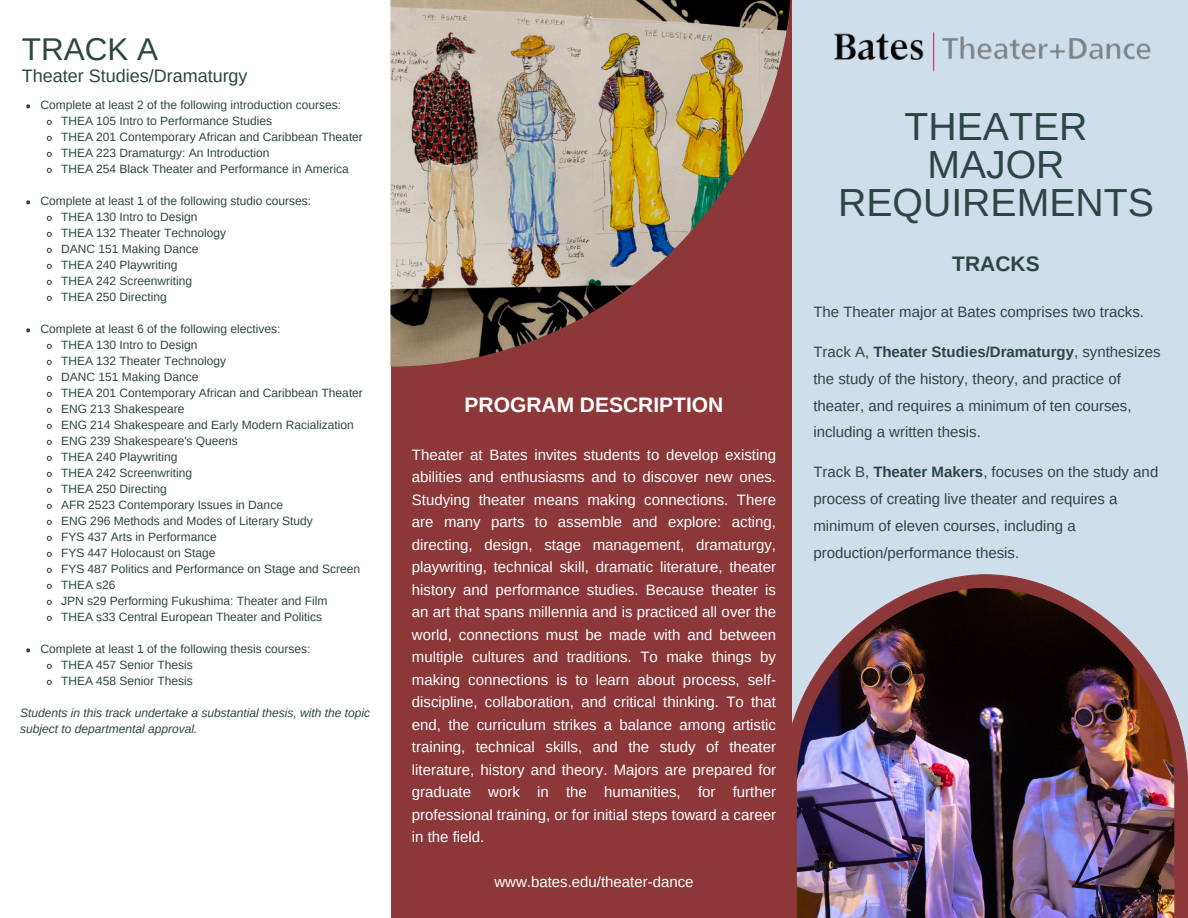
<style>
.page{position:relative;width:1188px;height:918px;background:#8c3839}
.page>*{position:absolute;margin:0;border:0;box-sizing:border-box;transform-origin:0 0}
.t1{font:39.15px/38.2px "Arimo";color:#2b4743;text-align:center}
.t2{font:31.5px "Arimo";color:#2b4743}
.t3{font:700 21px "Arimo";color:#fff}
.t4{font:700 21px "Arimo";color:#2b4743}
.t5{font:18px "Arimo";color:#2b4743}
.t6{font:15px/22.5px "Arimo";color:#fff;text-align:justify}
.t7{font:15px/26.8px "Arimo";color:#2b4743}
.t8{font:12px "Arimo";color:#2b4743}
.t9{font:italic 12px/16px "Arimo";color:#2b4743}
.s1{font-weight:700}
</style>
<div class="page">
<div style="left:792px;top:0;width:396px;height:918px;background:#cedeeb"></div>
<div style="left:0;top:0;width:390px;height:918px;background:#fff"></div>
<img style="left:390px;top:0;width:401px;height:367px">
<img style="left:834px;top:31px;width:317px;height:41px">
<img style="left:792px;top:574px;width:396px;height:344px">
<svg style="left:26px;top:104px;width:4px;height:4px"></svg>
<svg style="left:46px;top:119px;width:6px;height:6px"></svg>
<svg style="left:46px;top:135px;width:6px;height:6px"></svg>
<svg style="left:46px;top:151px;width:6px;height:6px"></svg>
<svg style="left:46px;top:167px;width:6px;height:6px"></svg>
<svg style="left:26px;top:200px;width:4px;height:4px"></svg>
<svg style="left:46px;top:215px;width:6px;height:6px"></svg>
<svg style="left:46px;top:231px;width:6px;height:6px"></svg>
<svg style="left:46px;top:247px;width:6px;height:6px"></svg>
<svg style="left:46px;top:263px;width:6px;height:6px"></svg>
<svg style="left:46px;top:279px;width:6px;height:6px"></svg>
<svg style="left:46px;top:295px;width:6px;height:6px"></svg>
<svg style="left:26px;top:328px;width:4px;height:4px"></svg>
<svg style="left:46px;top:343px;width:6px;height:6px"></svg>
<svg style="left:46px;top:359px;width:6px;height:6px"></svg>
<svg style="left:46px;top:375px;width:6px;height:6px"></svg>
<svg style="left:46px;top:391px;width:6px;height:6px"></svg>
<svg style="left:46px;top:407px;width:6px;height:6px"></svg>
<svg style="left:46px;top:423px;width:6px;height:6px"></svg>
<svg style="left:46px;top:439px;width:6px;height:6px"></svg>
<svg style="left:46px;top:455px;width:6px;height:6px"></svg>
<svg style="left:46px;top:471px;width:6px;height:6px"></svg>
<svg style="left:46px;top:487px;width:6px;height:6px"></svg>
<svg style="left:46px;top:503px;width:6px;height:6px"></svg>
<svg style="left:46px;top:519px;width:6px;height:6px"></svg>
<svg style="left:46px;top:535px;width:6px;height:6px"></svg>
<svg style="left:46px;top:551px;width:6px;height:6px"></svg>
<svg style="left:46px;top:567px;width:6px;height:6px"></svg>
<svg style="left:46px;top:583px;width:6px;height:6px"></svg>
<svg style="left:46px;top:599px;width:6px;height:6px"></svg>
<svg style="left:46px;top:615px;width:6px;height:6px"></svg>
<svg style="left:26px;top:648px;width:4px;height:4px"></svg>
<svg style="left:46px;top:663px;width:6px;height:6px"></svg>
<svg style="left:46px;top:679px;width:6px;height:6px"></svg>
<h2 class="t2" style="left:22px;top:32px;width:138px">TRACK A</h2>
<h2 class="t5" style="left:22px;top:65px;width:227px">Theater Studies/Dramaturgy</h2>
<p class="t8" style="left:41px;top:98px;width:302px">Complete at least 2 of the following introduction courses:</p>
<p class="t8" style="left:61px;top:114px;width:213px">THEA 105 Intro to Performance Studies</p>
<p class="t8" style="left:61px;top:130px;width:303px">THEA 201 Contemporary African and Caribbean Theater</p>
<p class="t8" style="left:61px;top:146px;width:210px">THEA 223 Dramaturgy: An Introduction</p>
<p class="t8" style="left:61px;top:162px;width:289px">THEA 254 Black Theater and Performance in America</p>
<p class="t8" style="left:41px;top:194px;width:272px">Complete at least 1 of the following studio courses:</p>
<p class="t8" style="left:61px;top:210px;width:138px">THEA 130 Intro to Design</p>
<p class="t8" style="left:61px;top:226px;width:167px">THEA 132 Theater Technology</p>
<p class="t8" style="left:61px;top:242px;width:139px">DANC 151 Making Dance</p>
<p class="t8" style="left:61px;top:258px;width:118px">THEA 240 Playwriting</p>
<p class="t8" style="left:61px;top:274px;width:133px">THEA 242 Screenwriting</p>
<p class="t8" style="left:61px;top:290px;width:107px">THEA 250 Directing</p>
<p class="t8" style="left:41px;top:322px;width:241px">Complete at least 6 of the following electives:</p>
<p class="t8" style="left:61px;top:339px;width:138px">THEA 130 Intro to Design</p>
<p class="t8" style="left:61px;top:355px;width:167px">THEA 132 Theater Technology</p>
<p class="t8" style="left:61px;top:371px;width:139px">DANC 151 Making Dance</p>
<p class="t8" style="left:61px;top:387px;width:303px">THEA 201 Contemporary African and Caribbean Theater</p>
<p class="t8" style="left:61px;top:403px;width:125px">ENG 213 Shakespeare</p>
<p class="t8" style="left:61px;top:419px;width:294px">ENG 214 Shakespeare and Early Modern Racialization</p>
<p class="t8" style="left:61px;top:435px;width:178px">ENG 239 Shakespeare's Queens</p>
<p class="t8" style="left:61px;top:451px;width:118px">THEA 240 Playwriting</p>
<p class="t8" style="left:61px;top:467px;width:133px">THEA 242 Screenwriting</p>
<p class="t8" style="left:61px;top:483px;width:107px">THEA 250 Directing</p>
<p class="t8" style="left:61px;top:499px;width:223px">AFR 2523 Contemporary Issues in Dance</p>
<p class="t8" style="left:61px;top:515px;width:253px">ENG 296 Methods and Modes of Literary Study</p>
<p class="t8" style="left:61px;top:531px;width:157px">FYS 437 Arts in Performance</p>
<p class="t8" style="left:61px;top:547px;width:156px">FYS 447 Holocaust on Stage</p>
<p class="t8" style="left:61px;top:563px;width:301px">FYS 487 Politics and Performance on Stage and Screen</p>
<p class="t8" style="left:61px;top:579px;width:56px">THEA s26</p>
<p class="t8" style="left:61px;top:595px;width:268px">JPN s29 Performing Fukushima: Theater and Film</p>
<h1 class="t8" style="left:61px;top:611px;width:263px">THEA s33 Central European Theater and Politics</h1>
<h2 class="t8" style="left:41px;top:643px;width:271px">Complete at least 1 of the following thesis courses:</h2>
<h4 class="t8" style="left:61px;top:659px;width:133px">THEA 457 Senior Thesis</h4>
<h4 class="t8" style="left:61px;top:675px;width:133px">THEA 458 Senior Thesis</h4>
<h4 class="t9" style="left:20px;top:705px;width:351px">Students in this track undertake a substantial thesis, with the topic subject to departmental approval.</h4>
<h4 class="t3" style="left:465px;top:393px;width:260px">PROGRAM DESCRIPTION</h4>
<h4 class="t6" style="left:412px;top:443px;width:366px">Theater at Bates invites students to develop existing abilities and enthusiasms and to discover new ones.<br>Studying theater means making connections. There are many parts to assemble and explore: acting, directing, design, stage management, dramaturgy, playwriting, technical skill, dramatic literature, theater history and performance studies. Because theater is an art that spans millennia and is practiced all over the world, connections must be made with and between multiple cultures and traditions. To make things by making connections is to learn about process, self&shy;discipline, collaboration, and critical thinking. To that end, the curriculum strikes a balance among artistic training, technical skills, and the study of theater literature, history and theory. Majors are prepared for graduate work in the humanities, for further professional training, or for initial steps toward a career in the field.</h4>
<p class="t6" style="left:494px;top:871px;width:201px">www.bates.edu/theater-dance</p>
<p class="t1" style="left:838px;top:107px;width:317px">THEATER<br>MAJOR<br>REQUIREMENTS</p>
<p class="t4" style="left:952px;top:252px;width:89px">TRACKS</p>
<p class="t7" style="left:813px;top:298px;width:332px">The Theater major at Bates comprises two tracks.</p>
<p class="t7" style="left:813px;top:338px;width:349px">Track A, <span class="s1">Theater Studies/Dramaturgy</span>, synthesizes the study of the history, theory, and practice of theater, and requires a minimum of ten courses, including a written thesis.</p>
<p class="t7" style="left:813px;top:459px;width:346px">Track B, <span class="s1">Theater Makers</span>, focuses on the study and process of creating live theater and requires a minimum of eleven courses, including a production/performance thesis.</p>
</div>
